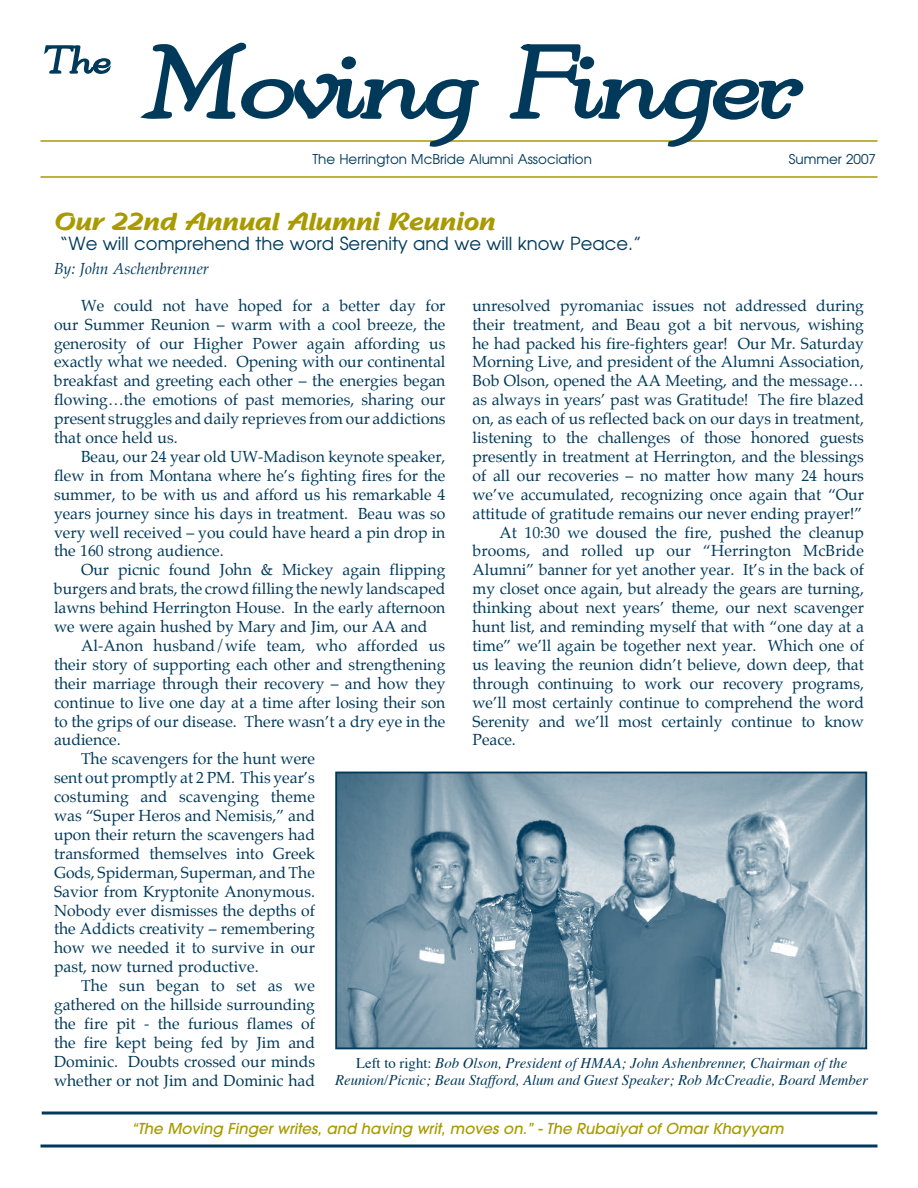
<style>
.page{position:relative;width:918px;height:1188px;background:#fff}
.page>*{position:absolute;margin:0;border:0;box-sizing:border-box;transform-origin:0 0}
.t1{font:italic 105px "FZROMAN16";color:#00395a;scale:1.2 1}
.t2{font:700 25.5px "Nadianne";color:#a89a00}
.t3{font:18px "Avant Garde";color:#00395a}
.t4{font:15.75px/18.9px "Palatino";color:#00395a;text-align:justify}
.t5{font:italic 15.75px "Palatino";color:#00395a}
.t6{font:italic 500 15px "Avant Garde";color:#a89a00}
.t7{font:italic 14.85px/17.7px "Times";color:#00395a;text-align:center}
.t8{font:13.5px "Avant Garde";color:#00395a}
.s1{font-style:normal}
</style>
<div class="page">
<hr style="left:41px;top:140px;width:837px;height:2px;background:#a89a00">
<hr style="left:41px;top:176px;width:837px;height:2px;background:#a89a00">
<svg style="left:44px;top:45px;width:68px;height:29px"></svg>
<hr style="left:42px;top:1111px;width:835px;height:3px;background:#00395a">
<hr style="left:41px;top:1144px;width:837px;height:3px;background:#00395a">
<svg style="left:136px;top:42px;width:345px;height:105px"></svg>
<svg style="left:508px;top:44px;width:299px;height:103px"></svg>
<img style="left:338px;top:775px;width:526px;height:271px">
<div style="left:335px;top:772px;width:532px;height:277px;border:2px solid #00395a"></div>
<h1 class="t1" style="left:141px;top:45px;width:563px">Moving Finger</h1>
<p class="t8" style="left:313px;top:154px;width:281px">The Herrington McBride Alumni Association</p>
<h2 class="t2" style="left:54px;top:212px;width:443px">Our 22nd Annual Alumni Reunion</h2>
<p class="t3" style="left:59px;top:236px;width:584px">“We will comprehend the word Serenity and we will know Peace.”</p>
<p class="t5" style="left:54px;top:262px;width:156px">By: John Aschenbrenner</p>
<p class="t8" style="left:789px;top:154px;width:89px">Summer 2007</p>
<p class="t4" style="left:54px;top:297px;width:393px;text-indent:27px">We could not have hoped for a better day for our Summer Reunion – warm with a cool breeze, the generosity of our Higher Power again affording us exactly what we needed. Opening with our continental breakfast and greeting each other – the energies began flowing…the emotions of past memories, sharing our present struggles and daily reprieves from our addictions that once held us.</p>
<p class="t4" style="left:54px;top:449px;width:393px;text-indent:27px">Beau, our 24 year old UW-Madison keynote speaker, flew in from Montana where he’s fighting fires for the summer, to be with us and afford us his remarkable 4 years journey since his days in treatment. Beau was so very well received – you could have heard a pin drop in the 160 strong audience.</p>
<p class="t4" style="left:54px;top:562px;width:393px;text-indent:27px">Our picnic found John &amp; Mickey again flipping burgers and brats, the crowd filling the newly landscaped lawns behind Herrington House. In the early afternoon we were again hushed by Mary and Jim, our AA and</p>
<p class="t4" style="left:81px;top:638px;width:366px">Al-Anon husband/wife team, who afforded us</p>
<p class="t4" style="left:54px;top:656px;width:393px">their story of supporting each other and strengthening</p>
<p class="t4" style="left:54px;top:675px;width:393px">their marriage through their recovery – and how they</p>
<p class="t4" style="left:54px;top:694px;width:393px">continue to live one day at a time after losing their son</p>
<p class="t4" style="left:54px;top:713px;width:393px">to the grips of our disease. There wasn’t a dry eye in the</p>
<p class="t4" style="left:54px;top:732px;width:68px">audience.</p>
<p class="t4" style="left:81px;top:751px;width:236px">The scavengers for the hunt were</p>
<p class="t4" style="left:54px;top:770px;width:262px">sent out promptly at 2 PM. This year’s</p>
<p class="t4" style="left:54px;top:789px;width:262px">costuming and scavenging theme</p>
<p class="t4" style="left:54px;top:808px;width:262px">was “Super Heros and Nemisis,” and</p>
<p class="t4" style="left:54px;top:827px;width:263px">upon their return the scavengers had</p>
<p class="t4" style="left:54px;top:845px;width:262px">transformed themselves into Greek</p>
<p class="t4" style="left:54px;top:864px;width:263px">Gods, Spiderman, Superman, and The</p>
<p class="t4" style="left:54px;top:883px;width:263px">Savior from Kryptonite Anonymous.</p>
<p class="t4" style="left:54px;top:902px;width:262px">Nobody ever dismisses the depths of</p>
<p class="t4" style="left:54px;top:921px;width:262px">the Addicts creativity – remembering</p>
<p class="t4" style="left:54px;top:940px;width:263px">how we needed it to survive in our</p>
<p class="t4" style="left:54px;top:959px;width:206px">past, now turned productive.</p>
<p class="t4" style="left:81px;top:978px;width:235px">The sun began to set as we</p>
<p class="t4" style="left:54px;top:997px;width:262px">gathered on the hillside surrounding</p>
<p class="t4" style="left:54px;top:1016px;width:263px">the fire pit - the furious flames of</p>
<p class="t4" style="left:54px;top:1034px;width:263px">the fire kept being fed by Jim and</p>
<p class="t4" style="left:54px;top:1053px;width:263px">Dominic. Doubts crossed our minds</p>
<p class="t4" style="left:54px;top:1072px;width:262px">whether or not Jim and Dominic had</p>
<p class="t4" style="left:472px;top:297px;width:393px">unresolved pyromaniac issues not addressed during</p>
<p class="t4" style="left:472px;top:316px;width:393px">their treatment, and Beau got a bit nervous, wishing</p>
<p class="t4" style="left:472px;top:335px;width:393px">he had packed his fire-fighters gear! Our Mr. Saturday</p>
<p class="t4" style="left:472px;top:354px;width:393px">Morning Live, and president of the Alumni Association,</p>
<p class="t4" style="left:472px;top:373px;width:393px">Bob Olson, opened the AA Meeting, and the message…</p>
<p class="t4" style="left:472px;top:392px;width:393px">as always in years’ past was Gratitude! The fire blazed</p>
<p class="t4" style="left:472px;top:411px;width:393px">on, as each of us reflected back on our days in treatment,</p>
<p class="t4" style="left:472px;top:430px;width:393px">listening to the challenges of those honored guests</p>
<p class="t4" style="left:472px;top:449px;width:393px">presently in treatment at Herrington, and the blessings</p>
<p class="t4" style="left:472px;top:467px;width:393px">of all our recoveries – no matter how many 24 hours</p>
<p class="t4" style="left:472px;top:486px;width:393px">we’ve accumulated, recognizing once again that “Our</p>
<p class="t4" style="left:472px;top:505px;width:391px">attitude of gratitude remains our never ending prayer!”</p>
<p class="t4" style="left:499px;top:524px;width:366px">At 10:30 we doused the fire, pushed the cleanup</p>
<p class="t4" style="left:472px;top:543px;width:393px">brooms, and rolled up our “Herrington McBride</p>
<p class="t4" style="left:472px;top:562px;width:393px">Alumni” banner for yet another year. It’s in the back of</p>
<p class="t4" style="left:472px;top:581px;width:393px">my closet once again, but already the gears are turning,</p>
<p class="t4" style="left:472px;top:600px;width:393px">thinking about next years’ theme, our next scavenger</p>
<p class="t4" style="left:472px;top:619px;width:393px">hunt list, and reminding myself that with “one day at a</p>
<p class="t4" style="left:472px;top:638px;width:393px">time” we’ll again be together next year. Which one of</p>
<p class="t4" style="left:472px;top:656px;width:393px">us leaving the reunion didn’t believe, down deep, that</p>
<p class="t4" style="left:472px;top:675px;width:393px">through continuing to work our recovery programs,</p>
<p class="t4" style="left:472px;top:694px;width:393px">we’ll most certainly continue to comprehend the word</p>
<p class="t4" style="left:472px;top:713px;width:393px">Serenity and we’ll most certainly continue to know</p>
<p class="t4" style="left:472px;top:732px;width:45px">Peace.</p>
<p class="t7" style="left:335px;top:1055px;width:535px"><span class="s1">Left to right:</span> Bob Olson, President of HMAA; John Ashenbrenner, Chairman of the<br>Reunion/Picnic; Beau Stafford, Alum and Guest Speaker; Rob McCreadie, Board Member</p>
<p class="t6" style="left:131px;top:1123px;width:656px">“The Moving Finger writes, and having writ, moves on.” - The Rubaiyat of Omar Khayyam</p>
</div>
